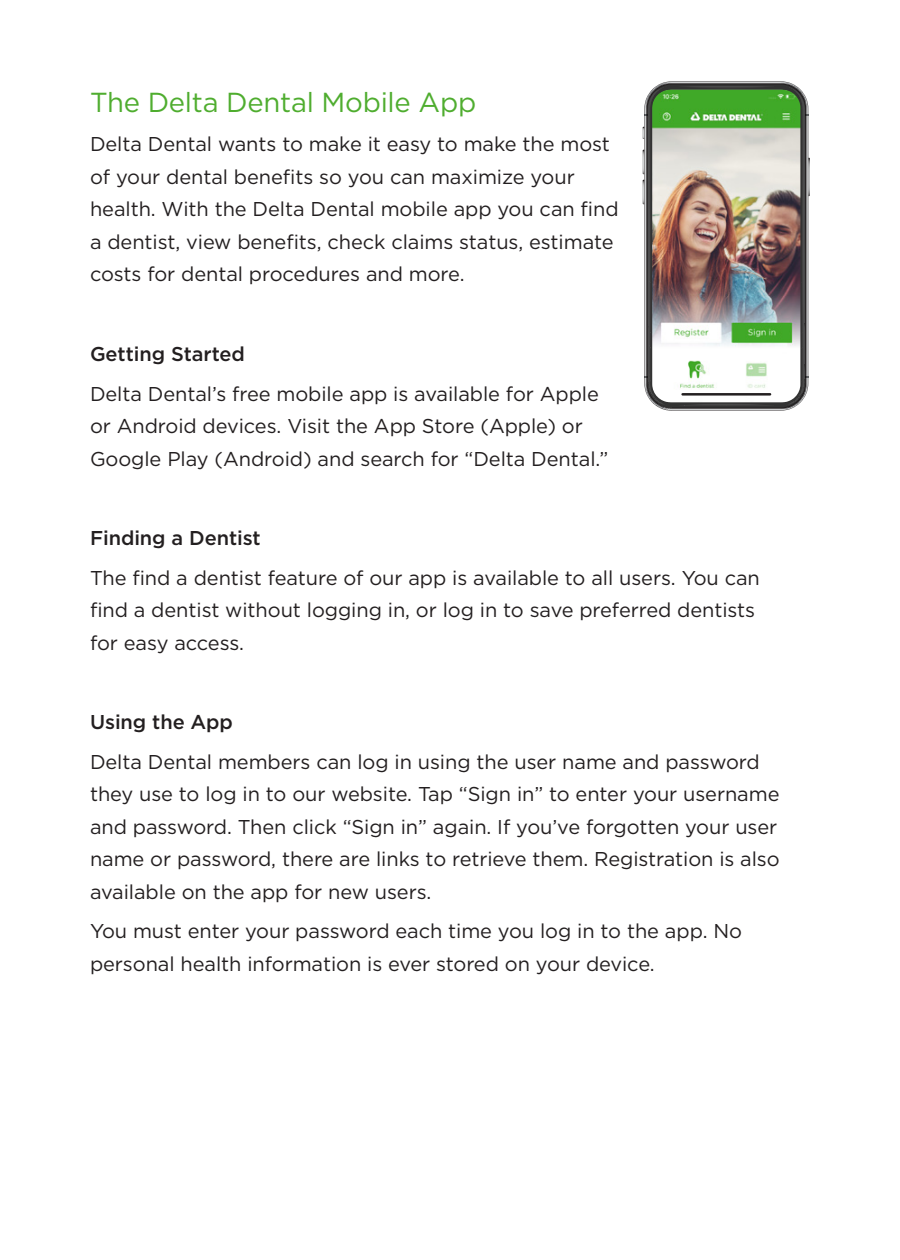
<style>
.page{position:relative;width:900px;height:1260px;background:#fff}
.page>*{position:absolute;margin:0;border:0;box-sizing:border-box;transform-origin:0 0}
.Subheads{font:27.5px "Gotham";letter-spacing:-.01em;color:#4fad2f}
.Body_Copy{font:20px/32.5px "Gotham";letter-spacing:-.005em;color:#231f20}
.Body_Copy-2{font:500 20px "Gotham";letter-spacing:-.005em;color:#231f20}
</style>
<div class="page">
<svg style="left:643px;top:83px;width:167px;height:326px"></svg>
<img style="left:652px;top:90px;width:148px;height:312px">
<hr style="left:683px;top:393px;width:87px;height:3px;background:#231f20">
<p class="Subheads" style="left:90px;top:84px;width:388px">The Delta Dental Mobile App</p>
<p class="Body_Copy" style="left:90px;top:128px;width:530px">Delta Dental wants to make it easy to make the most of your dental benefits so you can maximize your health. With the Delta Dental mobile app you can find a dentist, view benefits, check claims status, estimate costs for dental procedures and more.</p>
<p class="Body_Copy-2" style="left:90px;top:341px;width:156px">Getting Started</p>
<p class="Body_Copy" style="left:90px;top:377px;width:520px">Delta Dental’s free mobile app is available for Apple or Android devices. Visit the App Store (Apple) or<br>Google Play (Android) and search for “Delta Dental.”</p>
<p class="Body_Copy-2" style="left:90px;top:525px;width:172px">Finding a Dentist</p>
<p class="Body_Copy" style="left:90px;top:561px;width:671px">The find a dentist feature of our app is available to all users. You can find a dentist without logging in, or log in to save preferred dentists for easy access.</p>
<p class="Body_Copy-2" style="left:90px;top:709px;width:145px">Using the App</p>
<p class="Body_Copy" style="left:90px;top:745px;width:691px">Delta Dental members can log in using the user name and password they use to log in to our website. Tap “Sign in” to enter your username and password. Then click “Sign in” again. If you’ve forgotten your user name or password, there are links to retrieve them. Registration is also available on the app for new users.</p>
<p class="Body_Copy" style="left:90px;top:915px;width:654px">You must enter your password each time you log in to the app. No personal health information is ever stored on your device.</p>
</div>
